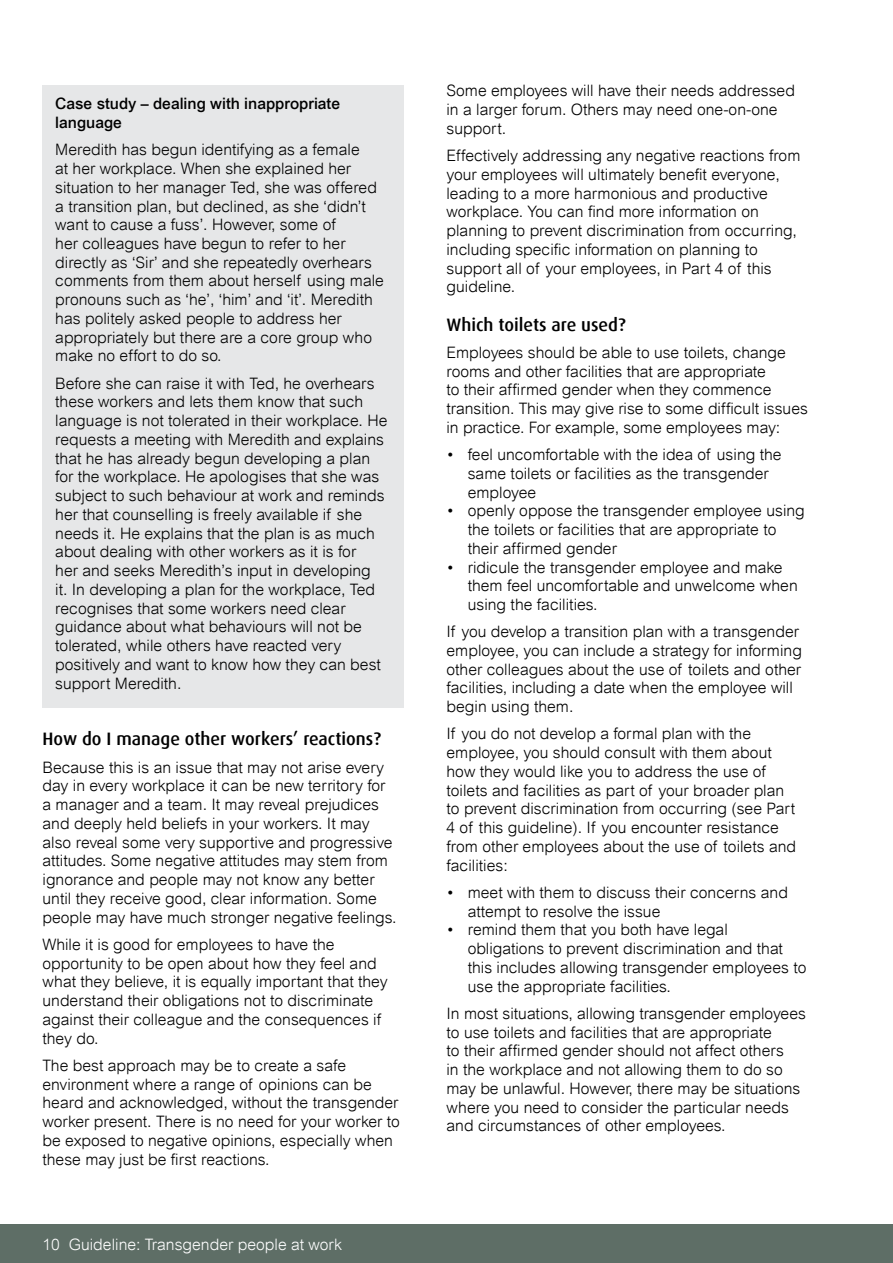
<style>
.page{position:relative;width:893px;height:1263px;background:#fff}
.page>*{position:absolute;margin:0;border:0;box-sizing:border-box;transform-origin:0 0}
.t1{font:500 18px "Dax";color:#000}
.t2{font:300 15.75px/18.8px "Arial";color:#000}
.t3{font:500 15.75px/18.8px "Arial";color:#000}
.t4{font:300 15.75px "Arial";color:#fff}
</style>
<div class="page">
<div style="left:0;top:1225px;width:893px;height:38px;background:#5e6e66"></div>
<div style="left:43px;top:85px;width:361px;height:622px;background:#e6e7e8"></div>
<p class="t3" style="left:55px;top:94px;width:286px">Case study – dealing with inappropriate language</p>
<p class="t2" style="left:55px;top:140px;width:330px">Meredith has begun identifying as a female<br>at her workplace. When she explained her situation to her manager Ted, she was offered a transition plan, but declined, as she ‘didn’t want to cause a fuss’. However, some of<br>her colleagues have begun to refer to her directly as ‘Sir’ and she repeatedly overhears comments from them about herself using male pronouns such as ‘he’, ‘him’ and ‘it’. Meredith has politely asked people to address her appropriately but there are a core group who make no effort to do so.</p>
<p class="t2" style="left:55px;top:374px;width:334px">Before she can raise it with Ted, he overhears these workers and lets them know that such language is not tolerated in their workplace. He requests a meeting with Meredith and explains that he has already begun developing a plan for the workplace. He apologises that she was subject to such behaviour at work and reminds her that counselling is freely available if she needs it. He explains that the plan is as much about dealing with other workers as it is for<br>her and seeks Meredith’s input in developing<br>it. In developing a plan for the workplace, Ted recognises that some workers need clear guidance about what behaviours will not be tolerated, while others have reacted very positively and want to know how they can best support Meredith.</p>
<p class="t1" style="left:43px;top:729px;width:340px">How do I manage other workers’ reactions?</p>
<p class="t2" style="left:43px;top:758px;width:355px">Because this is an issue that may not arise every day in every workplace it can be new territory for a manager and a team. It may reveal prejudices and deeply held beliefs in your workers. It may also reveal some very supportive and progressive attitudes. Some negative attitudes may stem from ignorance and people may not know any better until they receive good, clear information. Some people may have much stronger negative feelings.</p>
<p class="t2" style="left:43px;top:935px;width:347px">While it is good for employees to have the opportunity to be open about how they feel and what they believe, it is equally important that they understand their obligations not to discriminate against their colleague and the consequences if they do.</p>
<p class="t2" style="left:43px;top:1056px;width:359px">The best approach may be to create a safe environment where a range of opinions can be heard and acknowledged, without the transgender worker present. There is no need for your worker to be exposed to negative opinions, especially when these may just be first reactions.</p>
<p class="t4" style="left:43px;top:1235px;width:301px">10 Guideline: Transgender people at work</p>
<p class="t2" style="left:446px;top:81px;width:350px">Some employees will have their needs addressed in a larger forum. Others may need one-on-one support.</p>
<p class="t2" style="left:446px;top:146px;width:355px">Effectively addressing any negative reactions from your employees will ultimately benefit everyone, leading to a more harmonious and productive workplace. You can find more information on planning to prevent discrimination from occurring, including specific information on planning to support all of your employees, in Part 4 of this guideline.</p>
<p class="t1" style="left:446px;top:314px;width:181px">Which toilets are used?</p>
<p class="t2" style="left:446px;top:343px;width:363px">Employees should be able to use toilets, change rooms and other facilities that are appropriate<br>to their affirmed gender when they commence transition. This may give rise to some difficult issues in practice. For example, some employees may:</p>
<p class="t2" style="left:468px;top:445px;width:315px;text-indent:-21px">• feel uncomfortable with the idea of using the same toilets or facilities as the transgender employee</p>
<p class="t2" style="left:468px;top:501px;width:339px;text-indent:-21px">• openly oppose the transgender employee using the toilets or facilities that are appropriate to their affirmed gender</p>
<p class="t2" style="left:468px;top:558px;width:331px;text-indent:-21px">• ridicule the transgender employee and make them feel uncomfortable and unwelcome when using the facilities.</p>
<p class="t2" style="left:446px;top:622px;width:357px">If you develop a transition plan with a transgender employee, you can include a strategy for informing other colleagues about the use of toilets and other facilities, including a date when the employee will begin using them.</p>
<p class="t2" style="left:446px;top:724px;width:351px">If you do not develop a formal plan with the employee, you should consult with them about how they would like you to address the use of toilets and facilities as part of your broader plan to prevent discrimination from occurring (see Part 4 of this guideline). If you encounter resistance from other employees about the use of toilets and facilities:</p>
<p class="t2" style="left:468px;top:883px;width:322px;text-indent:-21px">• meet with them to discuss their concerns and attempt to resolve the issue</p>
<p class="t2" style="left:468px;top:920px;width:340px;text-indent:-21px">• remind them that you both have legal obligations to prevent discrimination and that this includes allowing transgender employees to use the appropriate facilities.</p>
<p class="t2" style="left:446px;top:1004px;width:361px">In most situations, allowing transgender employees to use toilets and facilities that are appropriate<br>to their affirmed gender should not affect others<br>in the workplace and not allowing them to do so may be unlawful. However, there may be situations where you need to consider the particular needs and circumstances of other employees.</p>
</div>
